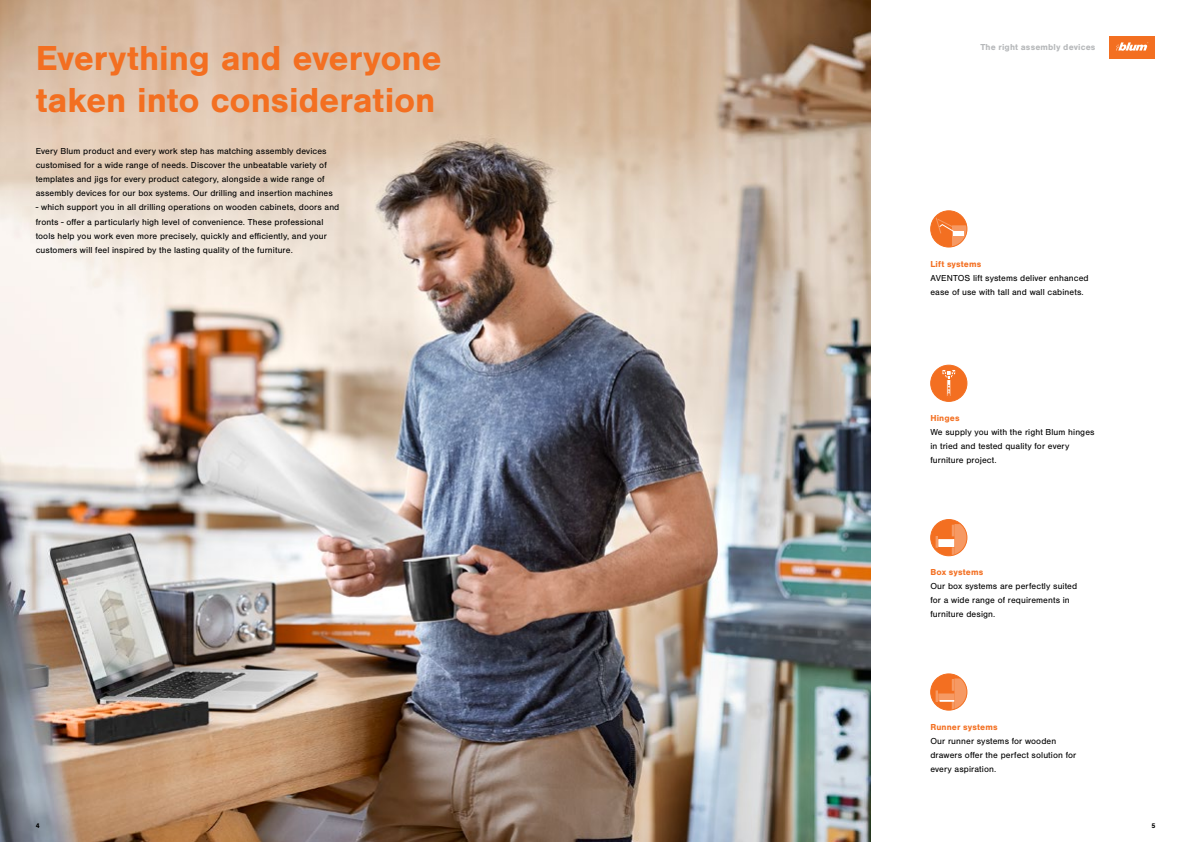
<style>
.page{position:relative;width:1191px;height:842px;background:#fff}
.page>*{position:absolute;margin:0;border:0;box-sizing:border-box;transform-origin:0 0}
.t1{font:700 36px/42.1px "Nimbus San";letter-spacing:-.005em;color:#f36f21}
.t2{font:9px/14px "Nimbus San";letter-spacing:.015em;color:#000}
.t3{font:700 9px "Nimbus San";letter-spacing:.015em;color:#f36f21}
.t4{font:700 9px "Nimbus San";letter-spacing:.015em;color:#b6b8ba}
.t5{font:700 7px "Nimbus San";color:#000}
</style>
<div class="page">
<div style="left:1109px;top:36px;width:46px;height:23px;background:#f36f21"></div>
<svg style="left:1116px;top:42px;width:32px;height:9px"></svg>
<img style="left:0;top:0;width:870px;height:842px">
<div style="left:930px;top:211px;width:37px;height:36px;background:#f36f21;border-radius:50%"></div>
<svg style="left:935px;top:218px;width:32px;height:29px"></svg>
<div style="left:952px;top:231px;width:11px;height:5px;background:#fff"></div>
<div style="left:930px;top:210px;width:37px;height:37px;border:1px solid #f36f21;border-radius:50%"></div>
<div style="left:930px;top:365px;width:37px;height:36px;background:#f36f21;border-radius:50%"></div>
<svg style="left:942px;top:370px;width:14px;height:26px"></svg>
<div style="left:930px;top:365px;width:37px;height:37px;border:1px solid #f36f21;border-radius:50%"></div>
<div style="left:930px;top:519px;width:37px;height:37px;background:#f36f21;border-radius:50%"></div>
<div style="left:938px;top:540px;width:15px;height:6px;background:#fff"></div>
<div style="left:938px;top:539px;width:16px;height:8px;border:1px solid #fff"></div>
<svg style="left:935px;top:536px;width:3px;height:11px"></svg>
<svg style="left:952px;top:524px;width:15px;height:32px"></svg>
<div style="left:930px;top:519px;width:37px;height:37px;border:1px solid #f36f21;border-radius:50%"></div>
<div style="left:930px;top:674px;width:37px;height:36px;background:#f36f21;border-radius:50%"></div>
<svg style="left:935px;top:679px;width:32px;height:31px"></svg>
<div style="left:930px;top:674px;width:37px;height:36px;border:1px solid #f36f21;border-radius:50%"></div>
<h1 class="t1" style="left:36px;top:38px;width:407px">Everything and everyone taken into consideration</h1>
<p class="t2" style="left:36px;top:145px;width:299px">Every Blum product and every work step has matching assembly devices customised for a wide range of needs. Discover the unbeatable variety of templates and jigs for every product category, alongside a wide range of assembly devices for our box systems. Our drilling and insertion machines</p>
<p class="t2" style="left:36px;top:201px;width:305px">- which support you in all drilling operations on wooden cabinets, doors and fronts - offer a particularly high level of convenience. These professional tools help you work even more precisely, quickly and efficiently, and your customers will feel inspired by the lasting quality of the furniture.</p>
<p class="t4" style="left:980px;top:42px;width:117px">The right assembly devices</p>
<p class="t3" style="left:930px;top:259px;width:53px">Lift systems</p>
<p class="t2" style="left:930px;top:271px;width:160px">AVENTOS lift systems deliver enhanced ease of use with tall and wall cabinets.</p>
<p class="t3" style="left:930px;top:413px;width:31px">Hinges</p>
<p class="t2" style="left:930px;top:425px;width:166px">We supply you with the right Blum hinges in tried and tested quality for every furniture project.</p>
<p class="t3" style="left:930px;top:567px;width:54px">Box systems</p>
<p class="t2" style="left:930px;top:579px;width:148px">Our box systems are perfectly suited for a wide range of requirements in furniture design.</p>
<p class="t3" style="left:930px;top:722px;width:69px">Runner systems</p>
<p class="t2" style="left:930px;top:734px;width:147px">Our runner systems for wooden drawers offer the perfect solution for every aspiration.</p>
<p class="t5" style="left:36px;top:822px;width:5px">4</p>
<p class="t5" style="left:1151px;top:822px;width:5px">5</p>
</div>
